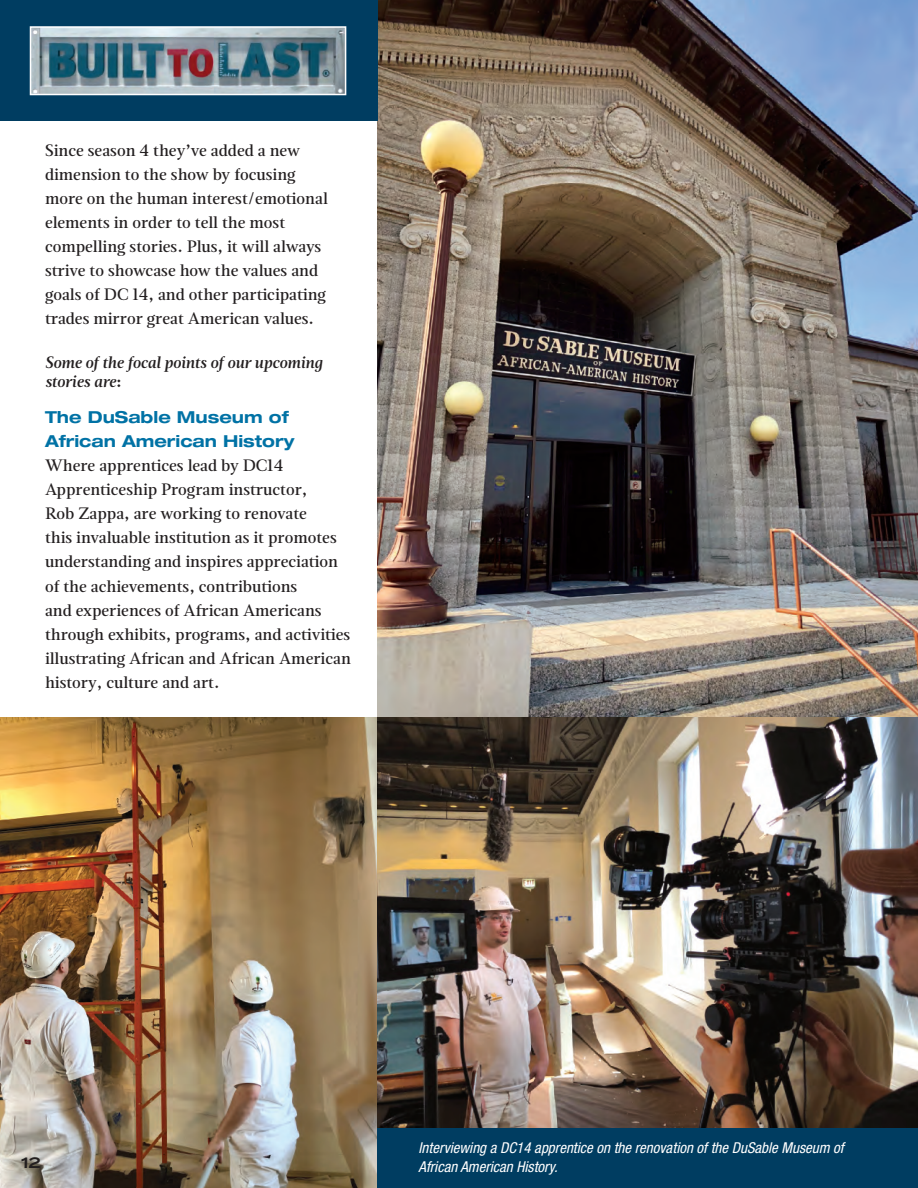
<style>
.page{position:relative;width:918px;height:1188px;background:#fff}
.page>*{position:absolute;margin:0;border:0;box-sizing:border-box;transform-origin:0 0}
.t1{font:500 16.5px/24px "Magneta";color:#231f20}
.t2{font:italic 600 16.5px/19.8px "Magneta";color:#231f20}
.t3{font:700 expanded 16.5px/24px "Helvetica Neue";color:#0072a5}
.t4{font:italic condensed 15px/19.5px "Helvetica Neue";color:#fff}
.t5{font:600 15px "Termina";color:#231f20}
.s1{font-style:normal}
</style>
<div class="page">
<img style="left:378px;top:0;width:540px;height:1129px">
<img style="left:0;top:717px;width:378px;height:471px">
<div style="left:0;top:0;width:378px;height:121px;background:#003d61"></div>
<div style="left:378px;top:1129px;width:540px;height:59px;background:#003d61"></div>
<img style="left:33px;top:29px;width:310px;height:63px">
<div style="left:30px;top:26px;width:316px;height:69px;border:2px solid #fff"></div>
<p class="t1" style="left:45px;top:138px;width:284px">Since season 4 they’ve added a new dimension to the show by focusing more on the human interest/emotional elements in order to tell the most compelling stories. Plus, it will always strive to showcase how the values and goals of DC 14, and other participating trades mirror great American values.</p>
<p class="t2" style="left:45px;top:352px;width:279px">Some of the focal points of our upcoming stories are<span class="s1">:</span></p>
<p class="t3" style="left:45px;top:405px;width:251px">The DuSable Museum of<br>African American History</p>
<p class="t1" style="left:45px;top:453px;width:307px">Where apprentices lead by DC14<br>Apprenticeship Program instructor,<br>Rob Zappa, are working to renovate<br>this invaluable institution as it promotes understanding and inspires appreciation of the achievements, contributions<br>and experiences of African Americans through exhibits, programs, and activities illustrating African and African American history, culture and art.</p>
<p class="t5" style="left:21px;top:1152px;width:22px">12</p>
<p class="t4" style="left:418px;top:1138px;width:427px">Interviewing a DC14 apprentice on the renovation of the DuSable Museum of<br>African American History.</p>
</div>
